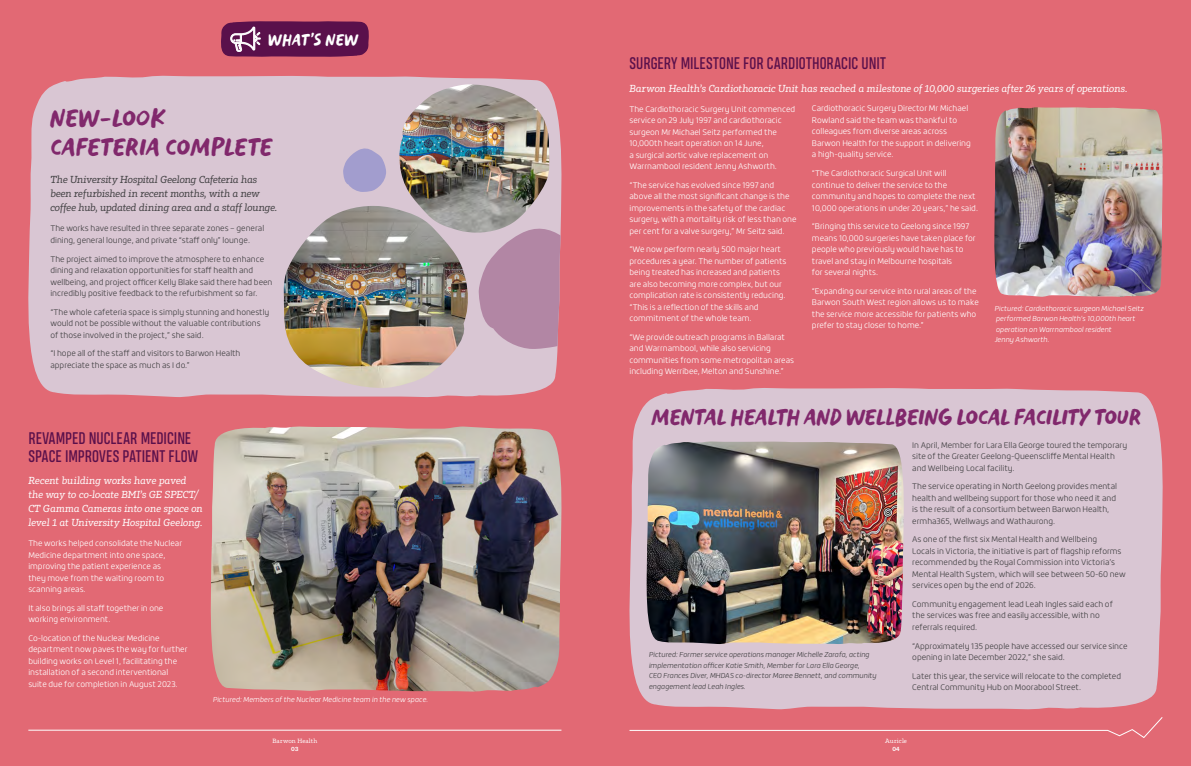
<style>
.page{position:relative;width:1191px;height:766px;background:#fff}
.page>*{position:absolute;margin:0;border:0;box-sizing:border-box;transform-origin:0 0}
.t1{font:32px/29px "Touch Base";color:#81286c}
.t2{font:29px "Touch Base";letter-spacing:-.01em;color:#81286c}
.t3{font:21px "Touch Base";letter-spacing:.015em;color:#fff}
.t4{font:16px/18px "Heading Pro";letter-spacing:.005em;color:#5a104b}
.t5{font:italic 10px/14px "Tabac Slab";letter-spacing:-.005em;color:#fff}
.t6{font:italic 10px/14px "Tabac Slab";letter-spacing:-.015em;color:#414042}
.t7{font:300 8px/11.5px "Roihu";color:#fff}
.t8{font:300 8px/11.5px "Roihu";color:#414042}
.t9{font:italic 300 7px/10.5px "Roihu";color:#414042}
.t10{font:italic 300 7px/10.5px "Roihu";color:#fff}
.t11{font:6px "Tabac Slab";letter-spacing:.02em;color:#fff}
.t12{font:600 6px "Tabac Slab";color:#fff}
</style>
<div class="page">
<div style="left:0;top:0;width:1191px;height:765px;background:#e26974"></div>
<div style="left:629px;top:388px;width:534px;height:322px;background:#d9c6d3"></div>
<div style="left:28px;top:75px;width:534px;height:322px;background:#d9c6d3"></div>
<svg style="left:478px;top:226px;width:84px;height:123px;background:#ba90ab"></svg>
<img style="left:994px;top:107px;width:169px;height:190px">
<img style="left:645px;top:441px;width:259px;height:204px">
<img style="left:210px;top:426px;width:352px;height:266px">
<img style="left:283px;top:206px;width:186px;height:182px">
<img style="left:398px;top:84px;width:152px;height:148px">
<svg style="left:343px;top:147px;width:43px;height:45px;background:#b0a7cf"></svg>
<svg style="left:221px;top:21px;width:148px;height:36px;background:#692056"></svg>
<hr style="left:28px;top:729px;width:533px;height:1px;background:#fff">
<svg style="left:629px;top:717px;width:533px;height:20px"></svg>
<h3 class="t3" style="left:268px;top:25px;width:92px">WHAT’S NEW</h3>
<h1 class="t1" style="left:50px;top:102px;width:224px">NEW-LOOK<br>CAFETERIA COMPLETE</h1>
<p class="t6" style="left:50px;top:173px;width:228px">The University Hospital Geelong Cafeteria has been refurbished in recent months, with a new coffee hub, updated dining area and a staff lounge.</p>
<p class="t8" style="left:50px;top:223px;width:215px">The works have resulted in three separate zones – general dining, general lounge, and private “staff only” lounge.</p>
<p class="t8" style="left:50px;top:253px;width:223px">The project aimed to improve the atmosphere to enhance dining and relaxation opportunities for staff health and wellbeing, and project officer Kelly Blake said there had been incredibly positive feedback to the refurbishment so far.</p>
<p class="t8" style="left:50px;top:306px;width:220px">“The whole cafeteria space is simply stunning and honestly would not be possible without the valuable contributions of those involved in the project,” she said.</p>
<p class="t8" style="left:50px;top:347px;width:191px">“I hope all of the staff and visitors to Barwon Health appreciate the space as much as I do.”</p>
<h3 class="t4" style="left:28px;top:430px;width:171px">REVAMPED NUCLEAR MEDICINE<br>SPACE IMPROVES PATIENT FLOW</h3>
<p class="t5" style="left:28px;top:473px;width:176px">Recent building works have paved the way to co-locate BMI’s GE SPECT/ CT Gamma Cameras into one space on level 1 at University Hospital Geelong.</p>
<p class="t7" style="left:28px;top:537px;width:155px">The works helped consolidate the Nuclear<br>Medicine department into one space, improving the patient experience as<br>they move from the waiting room to scanning areas.</p>
<p class="t7" style="left:28px;top:602px;width:137px">It also brings all staff together in one working environment.</p>
<p class="t7" style="left:28px;top:632px;width:161px">Co-location of the Nuclear Medicine department now paves the way for further building works on Level 1, facilitating the installation of a second interventional suite due for completion in August 2023.</p>
<p class="t10" style="left:213px;top:694px;width:217px">Pictured: Members of the Nuclear Medicine team in the new space.</p>
<p class="t11" style="left:272px;top:737px;width:46px">Barwon Health</p>
<p class="t12" style="left:291px;top:745px;width:9px">03</p>
<h3 class="t4" style="left:629px;top:56px;width:258px">SURGERY MILESTONE FOR CARDIOTHORACIC UNIT</h3>
<p class="t5" style="left:629px;top:81px;width:499px">Barwon Health’s Cardiothoracic Unit has reached a milestone of 10,000 surgeries after 26 years of operations.</p>
<p class="t7" style="left:629px;top:103px;width:167px">The Cardiothoracic Surgery Unit commenced service on 29 July 1997 and cardiothoracic surgeon Mr Michael Seitz performed the 10,000th heart operation on 14 June,<br>a surgical aortic valve replacement on Warrnambool resident Jenny Ashworth.</p>
<p class="t7" style="left:629px;top:179px;width:168px">“The service has evolved since 1997 and above all the most significant change is the improvements in the safety of the cardiac surgery, with a mortality risk of less than one per cent for a valve surgery,” Mr Seitz said.</p>
<p class="t7" style="left:629px;top:244px;width:158px">“We now perform nearly 500 major heart procedures a year. The number of patients being treated has increased and patients are also becoming more complex, but our complication rate is consistently reducing. “This is a reflection of the skills and commitment of the whole team.</p>
<p class="t7" style="left:629px;top:331px;width:166px">“We provide outreach programs in Ballarat and Warrnambool, while also servicing communities from some metropolitan areas including Werribee, Melton and Sunshine.”</p>
<p class="t7" style="left:812px;top:103px;width:160px">Cardiothoracic Surgery Director Mr Michael Rowland said the team was thankful to colleagues from diverse areas across Barwon Health for the support in delivering a high-quality service.</p>
<p class="t7" style="left:812px;top:167px;width:168px">“The Cardiothoracic Surgical Unit will continue to deliver the service to the community and hopes to complete the next 10,000 operations in under 20 years,” he said.</p>
<p class="t7" style="left:812px;top:221px;width:165px">“Bringing this service to Geelong since 1997 means 10,000 surgeries have taken place for people who previously would have has to travel and stay in Melbourne hospitals<br>for several nights.</p>
<p class="t7" style="left:812px;top:285px;width:168px">“Expanding our service into rural areas of the Barwon South West region allows us to make the service more accessible for patients who prefer to stay closer to home.”</p>
<p class="t10" style="left:994px;top:303px;width:151px">Pictured: Cardiothoracic surgeon Michael Seitz performed Barwon Health’s 10,000th heart operation on Warrnambool resident<br>Jenny Ashworth.</p>
<h2 class="t2" style="left:651px;top:398px;width:491px">MENTAL HEALTH AND WELLBEING LOCAL FACILITY TOUR</h2>
<p class="t9" style="left:648px;top:649px;width:229px">Pictured: Former service operations manager Michelle Zarafa, acting implementation officer Katie Smith, Member for Lara Ella George,<br>CEO Frances Diver, MHDAS co-director Maree Bennett, and community engagement lead Leah Ingles.</p>
<p class="t8" style="left:912px;top:439px;width:216px">In April, Member for Lara Ella George toured the temporary site of the Greater Geelong-Queenscliffe Mental Health and Wellbeing Local facility.</p>
<p class="t8" style="left:912px;top:480px;width:206px">The service operating in North Geelong provides mental health and wellbeing support for those who need it and is the result of a consortium between Barwon Health, ermha365, Wellways and Wathaurong.</p>
<p class="t8" style="left:912px;top:533px;width:215px">As one of the first six Mental Health and Wellbeing<br>Locals in Victoria, the initiative is part of flagship reforms recommended by the Royal Commission into Victoria’s Mental Health System, which will see between 50-60 new services open by the end of 2026.</p>
<p class="t8" style="left:912px;top:598px;width:202px">Community engagement lead Leah Ingles said each of the services was free and easily accessible, with no referrals required.</p>
<p class="t8" style="left:912px;top:639px;width:217px">“Approximately 135 people have accessed our service since opening in late December 2022,” she said.</p>
<p class="t8" style="left:912px;top:670px;width:210px">Later this year, the service will relocate to the completed<br>Central Community Hub on Moorabool Street.</p>
<p class="t11" style="left:885px;top:737px;width:23px">Auricle</p>
<p class="t12" style="left:892px;top:745px;width:9px">04</p>
</div>
